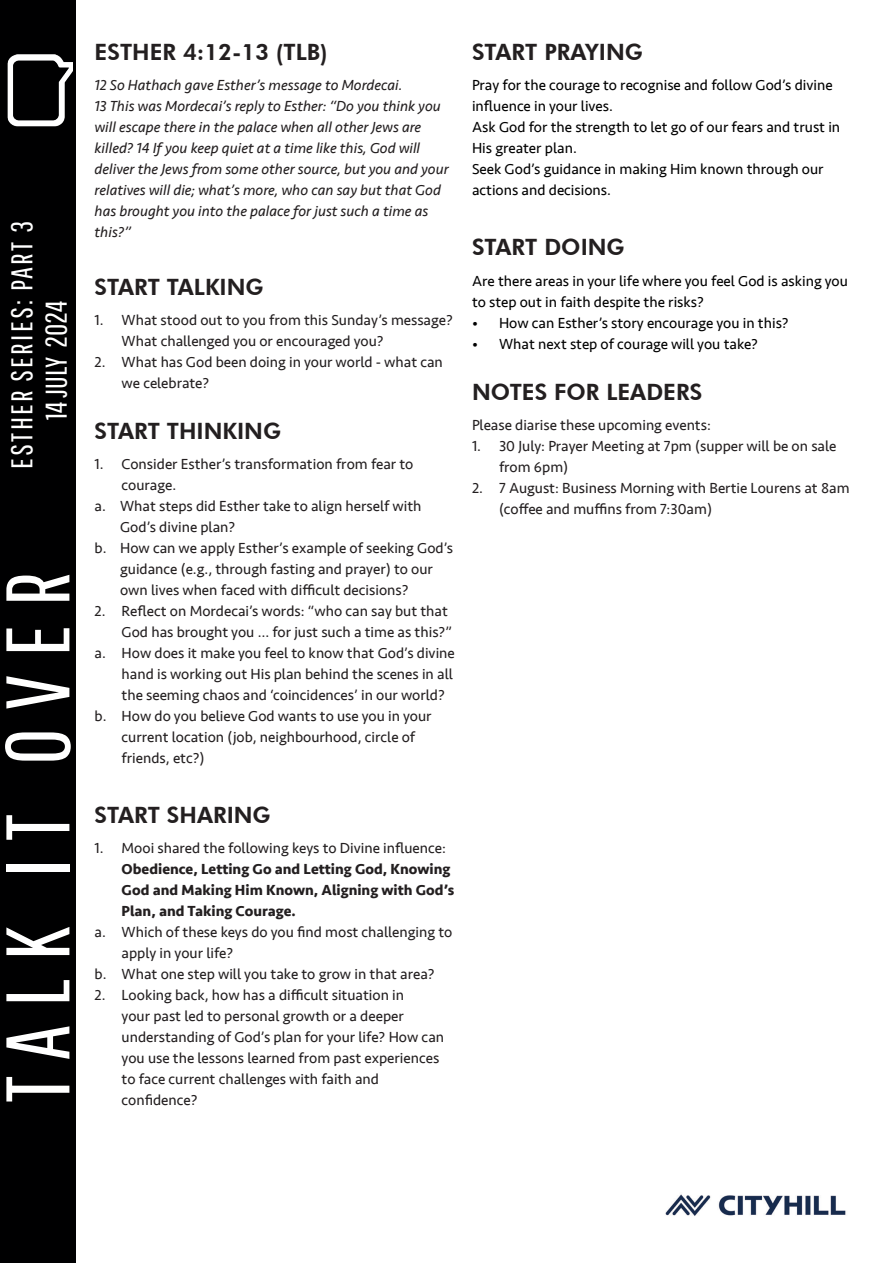
<style>
.page{position:relative;width:893px;height:1263px;background:#fff}
.page>*{position:absolute;margin:0;border:0;box-sizing:border-box;transform-origin:0 0}
.t1{font:90px "Pathway Gothic One";letter-spacing:.2em;color:#fff}
.t2{font:30px "Pathway Gothic One";letter-spacing:.075em;color:#fff}
.t3{font:30px "Pathway Gothic One";color:#fff}
.t4{font:800 22.5px "Futura BT";color:#231f20}
.t5{font:15px/21px "Seravek";color:#231f20}
.t6{font:15px/21px "Seravek";color:#000}
.t7{font:italic 15px/21px "Seravek";color:#231f20}
.t8{font:700 15px/21px "Seravek";color:#231f20}
.s1{font-weight:400}
</style>
<div class="page">
<div style="left:0;top:0;width:75px;height:1263px;background:#000001"></div>
<img style="left:7px;top:54px;width:65px;height:72px">
<img style="left:665px;top:1194px;width:181px;height:22px">
<p class="t2" style="left:4px;top:469px;width:249px;rotate:-90deg">ESTHER SERIES: PART 3</p>
<p class="t3" style="left:38px;top:420px;width:121px;rotate:-90deg">14 JULY 2024</p>
<p class="t1" style="left:-16px;top:1103px;width:532px;rotate:-90deg">TALK IT OVER</p>
<p class="t4" style="left:95px;top:39px;width:235px">ESTHER 4:12-13 (TLB)</p>
<p class="t7" style="left:95px;top:75px;width:309px">12 So Hathach gave Esther’s message to Mordecai.</p>
<p class="t7" style="left:95px;top:96px;width:356px">13 This was Mordecai’s reply to Esther: “Do you think you will escape there in the palace when all other Jews are killed? 14 If you keep quiet at a time like this, God will deliver the Jews from some other source, but you and your relatives will die; what’s more, who can say but that God has brought you into the palace for just such a time as this?”</p>
<p class="t4" style="left:95px;top:273px;width:171px">START TALKING</p>
<p class="t5" style="left:122px;top:309px;width:333px;text-indent:-27px">1. What stood out to you from this Sunday’s message?<br>What challenged you or encouraged you?</p>
<p class="t5" style="left:122px;top:351px;width:323px;text-indent:-27px">2. What has God been doing in your world - what can we celebrate?</p>
<p class="t4" style="left:95px;top:417px;width:188px">START THINKING</p>
<p class="t5" style="left:122px;top:453px;width:293px;text-indent:-27px">1. Consider Esther’s transformation from fear to courage.</p>
<p class="t5" style="left:120px;top:495px;width:303px;text-indent:-26px">a. What steps did Esther take to align herself with<br>God’s divine plan?</p>
<p class="t5" style="left:120px;top:537px;width:334px;text-indent:-26px">b. How can we apply Esther’s example of seeking God’s guidance (e.g., through fasting and prayer) to our own lives when faced with difficult decisions?</p>
<p class="t5" style="left:95px;top:600px;width:359px;text-align:right">2. Reflect on Mordecai’s words: “who can say but that<br>God has brought you … for just such a time as this?”</p>
<p class="t5" style="left:122px;top:642px;width:335px;text-indent:-27px">a. How does it make you feel to know that God’s divine hand is working out His plan behind the scenes in all the seeming chaos and ‘coincidences’ in our world?</p>
<p class="t5" style="left:122px;top:705px;width:312px;text-indent:-27px">b. How do you believe God wants to use you in your current location (job, neighbourhood, circle of friends, etc?)</p>
<p class="t4" style="left:95px;top:801px;width:178px">START SHARING</p>
<p class="t8" style="left:122px;top:837px;width:334px;text-indent:-27px"><span class="s1">1. Mooi shared the following keys to Divine influence:<br></span>Obedience, Letting Go and Letting God, Knowing God and Making Him Known, Aligning with God’s Plan, and Taking Courage.</p>
<p class="t5" style="left:122px;top:921px;width:332px;text-indent:-27px">a. Which of these keys do you find most challenging to apply in your life?</p>
<p class="t5" style="left:95px;top:963px;width:342px">b. What one step will you take to grow in that area?</p>
<p class="t5" style="left:122px;top:984px;width:324px;text-indent:-27px">2. Looking back, how has a difficult situation in<br>your past led to personal growth or a deeper understanding of God’s plan for your life? How can you use the lessons learned from past experiences to face current challenges with faith and confidence?</p>
<p class="t4" style="left:472px;top:39px;width:172px">START PRAYING</p>
<p class="t6" style="left:472px;top:75px;width:362px">Pray for the courage to recognise and follow God’s divine influence in your lives.</p>
<p class="t6" style="left:472px;top:117px;width:370px">Ask God for the strength to let go of our fears and trust in<br>His greater plan.</p>
<p class="t6" style="left:472px;top:159px;width:353px">Seek God’s guidance in making Him known through our actions and decisions.</p>
<p class="t4" style="left:472px;top:234px;width:154px">START DOING</p>
<p class="t6" style="left:472px;top:270px;width:377px">Are there areas in your life where you feel God is asking you to step out in faith despite the risks?</p>
<p class="t6" style="left:472px;top:312px;width:318px">• How can Esther’s story encourage you in this?</p>
<p class="t6" style="left:472px;top:333px;width:288px">• What next step of courage will you take?</p>
<p class="t4" style="left:472px;top:378px;width:232px">NOTES FOR LEADERS</p>
<p class="t5" style="left:472px;top:414px;width:240px">Please diarise these upcoming events:</p>
<p class="t5" style="left:499px;top:435px;width:339px;text-indent:-27px">1. 30 July: Prayer Meeting at 7pm (supper will be on sale from 6pm)</p>
<p class="t5" style="left:499px;top:477px;width:352px;text-indent:-27px">2. 7 August: Business Morning with Bertie Lourens at 8am (coffee and muffins from 7:30am)</p>
</div>
